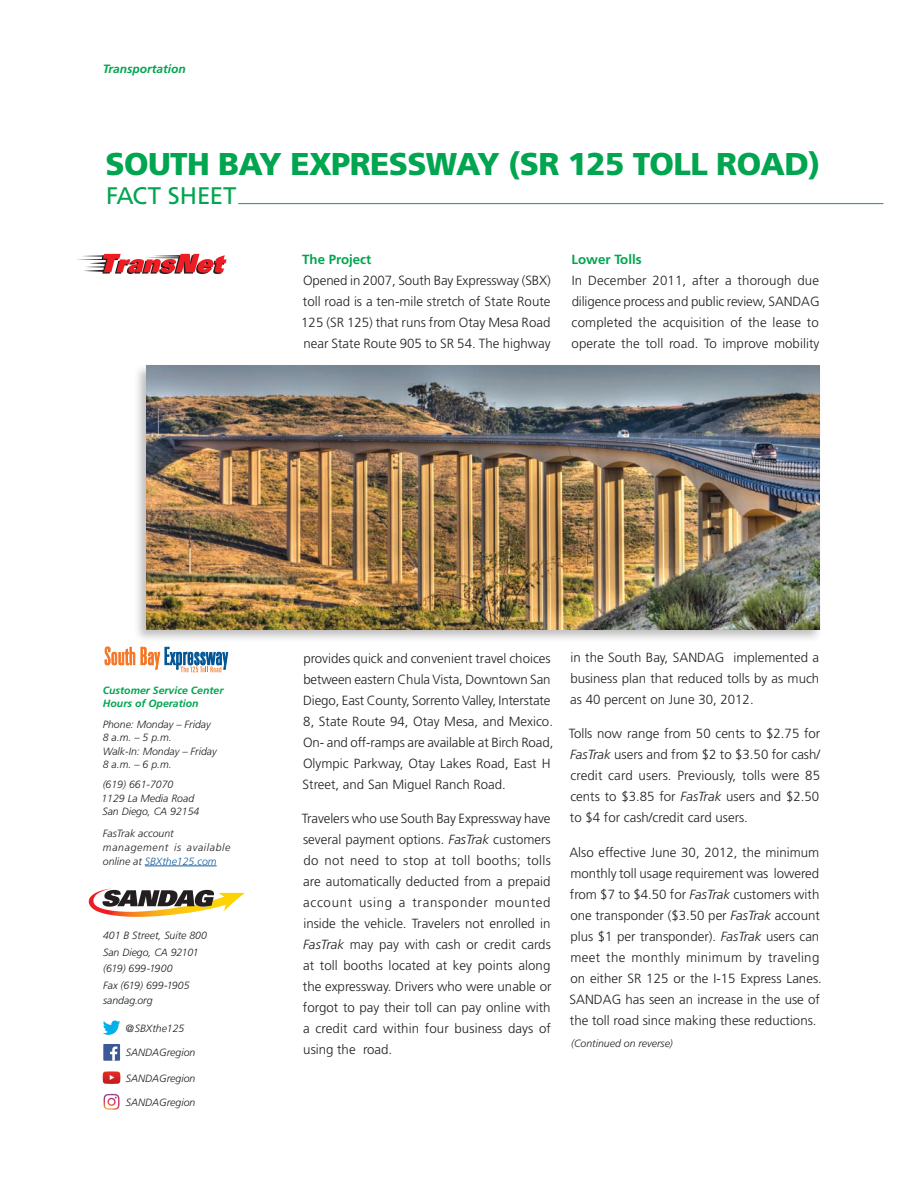
<style>
.page{position:relative;width:918px;height:1188px;background:#fff}
.page>*{position:absolute;margin:0;border:0;box-sizing:border-box;transform-origin:0 0}
.t1{font:900 31.5px "Frutiger LT Std";letter-spacing:-.02em;color:#00a54f}
.t2{font:24px "Frutiger LT Std";color:#00a54f}
.t3{font:300 13.35px/21px "Frutiger LT Std";color:#231f20;text-align:justify}
.t4{font:700 13.35px "Frutiger LT Std";color:#00a54f}
.t5{font:italic 700 12px "Frutiger LT Std";color:#00a54f}
.t6{font:italic 300 10.5px/13.5px "Frutiger LT Std";color:#231f20}
.t7{font:italic 700 10.5px/13.5px "Frutiger LT Std";color:#00a54f}
.t8{font:italic 300 10.5px/14.5px "Frutiger LT Std";letter-spacing:.06em;color:#231f20}
.t9{font:italic 300 10.5px "Frutiger LT Std";color:#175d9e}
.s1{color:#231f20}
.s2{font-style:italic}
</style>
<div class="page">
<hr style="left:238px;top:203px;width:645px;height:1px;background:#00a54f">
<svg style="left:89px;top:888px;width:156px;height:29px"></svg>
<svg style="left:105px;top:647px;width:123px;height:25px"></svg>
<div style="left:103px;top:1044px;width:17px;height:17px;background:#3b5998"></div>
<svg style="left:110px;top:1047px;width:7px;height:14px"></svg>
<svg style="left:77px;top:254px;width:150px;height:20px"></svg>
<div style="left:133px;top:363px;width:690px;height:280px;background:#231f20;opacity:.29"></div>
<img style="left:147px;top:366px;width:673px;height:263px">
<svg style="left:103px;top:1021px;width:17px;height:14px"></svg>
<svg style="left:103px;top:1071px;width:17px;height:13px"></svg>
<img style="left:104px;top:1104px;width:16px;height:6px">
<img style="left:104px;top:1094px;width:16px;height:10px">
<hr style="left:145px;top:866px;width:72px;height:1px;background:#175d9e">
<p class="t5" style="left:103px;top:62px;width:85px">Transportation</p>
<h1 class="t1" style="left:106px;top:145px;width:717px">SOUTH BAY EXPRESSWAY (SR 125 TOLL ROAD)</h1>
<h2 class="t2" style="left:106px;top:181px;width:132px">FACT SHEET</h2>
<p class="t4" style="left:302px;top:251px;width:71px">The Project</p>
<p class="t3" style="left:301px;top:270px;width:251px">Opened in 2007, South Bay Expressway (SBX) toll road is a ten-mile stretch of State Route 125 (SR 125) that runs from Otay Mesa Road near State Route 905 to SR 54. The highway</p>
<p class="t4" style="left:572px;top:251px;width:72px">Lower Tolls</p>
<p class="t3" style="left:572px;top:270px;width:249px">In December 2011, after a thorough due diligence process and public review, SANDAG completed the acquisition of the lease to operate the toll road. To improve mobility</p>
<p class="t7" style="left:103px;top:684px;width:122px">Customer Service Center<br>Hours of Operation</p>
<p class="t6" style="left:103px;top:717px;width:116px">Phone: Monday – Friday<br>8 a.m. – 5 p.m.<br>Walk-In: Monday – Friday<br>8 a.m. – 6 p.m.</p>
<p class="t6" style="left:101px;top:778px;width:99px">(619) 661-7070<br>1129 La Media Road<br>San Diego, CA 92154</p>
<p class="t8" style="left:103px;top:826px;width:129px">FasTrak account management is available</p>
<p class="t9" style="left:103px;top:855px;width:115px"><span class="s1">online at</span> SBXthe125.com</p>
<p class="t6" style="left:103px;top:928px;width:105px;line-height:16.5px">401 B Street, Suite 800<br>San Diego, CA 92101 (619) 699-1900<br>Fax (619) 699-1905</p>
<p class="t6" style="left:103px;top:994px;width:51px">sandag.org</p>
<p class="t6" style="left:126px;top:1022px;width:60px">@SBXthe125</p>
<p class="t6" style="left:126px;top:1045px;width:71px">SANDAGregion</p>
<p class="t6" style="left:126px;top:1071px;width:71px">SANDAGregion</p>
<p class="t6" style="left:126px;top:1096px;width:71px">SANDAGregion</p>
<p class="t3" style="left:303px;top:648px;width:252px;text-align:left">provides quick and convenient travel choices between eastern Chula Vista, Downtown San Diego, East County, Sorrento Valley, Interstate 8, State Route 94, Otay Mesa, and Mexico.<br>On- and off-ramps are available at Birch Road, Olympic Parkway, Otay Lakes Road, East H Street, and San Miguel Ranch Road.</p>
<p class="t3" style="left:302px;top:808px;width:251px">Travelers who use South Bay Expressway have several payment options. <span class="s2">FasTrak</span> customers do not need to stop at toll booths; tolls are automatically deducted from a prepaid account using a transponder mounted inside the vehicle. Travelers not enrolled in <span class="s2">FasTrak</span> may pay with cash or credit cards at toll booths located at key points along the expressway. Drivers who were unable or forgot to pay their toll can pay online with a credit card within four business days of using the road.</p>
<p class="t3" style="left:570px;top:647px;width:251px">in the South Bay, SANDAG implemented a business plan that reduced tolls by as much as 40 percent on June 30, 2012.</p>
<p class="t3" style="left:569px;top:723px;width:253px">Tolls now range from 50 cents to $2.75 for <span class="s2">FasTrak</span> users and from $2 to $3.50 for cash/ credit card users. Previously, tolls were 85 cents to $3.85 for <span class="s2">FasTrak</span> users and $2.50 to $4 for cash/credit card users.</p>
<p class="t3" style="left:569px;top:842px;width:254px;text-align:left">Also effective June 30, 2012, the minimum monthly toll usage requirement was lowered from $7 to $4.50 for <span class="s2">FasTrak</span> customers with one transponder ($3.50 per <span class="s2">FasTrak</span> account plus $1 per transponder). <span class="s2">FasTrak</span> users can meet the monthly minimum by traveling on either SR 125 or the I-15 Express Lanes.<br>SANDAG has seen an increase in the use of the toll road since making these reductions.</p>
<p class="t6" style="left:571px;top:1036px;width:103px">(Continued on reverse)</p>
</div>
